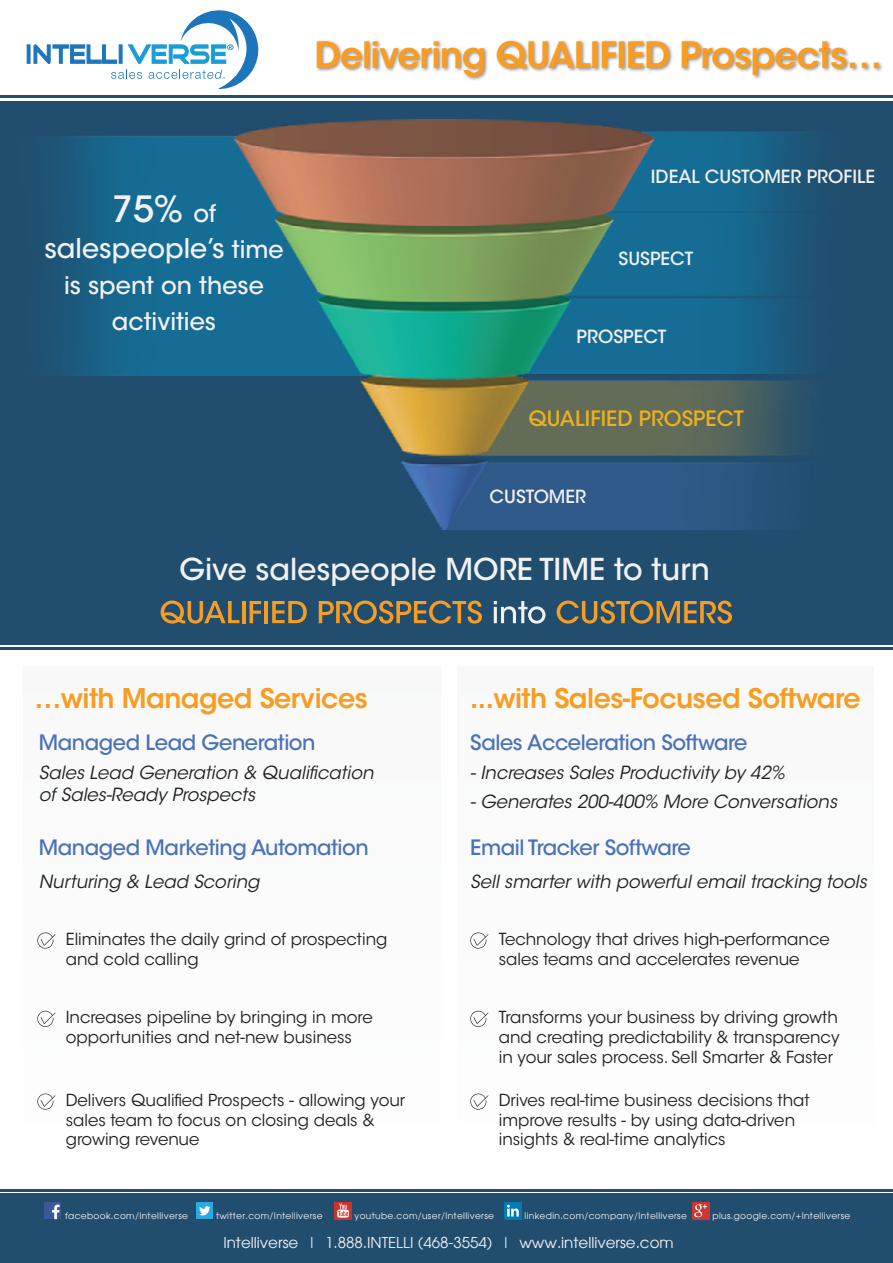
<style>
.page{position:relative;width:893px;height:1263px;background:#fff}
.page>*{position:absolute;margin:0;border:0;box-sizing:border-box;transform-origin:0 0}
.t1{font:600 36px "ITC Avant Garde Std";letter-spacing:-.025em;color:#f89d22}
.t2{font:500 36px "ITC Avant Garde Std";color:#f1f1f2}
.t3{font:500 30px "ITC Avant Garde Std";color:#f1f1f2}
.t4{font:600 27px "ITC Avant Garde Std";letter-spacing:-.02em;color:#f89d22}
.t5{font:500 27px "ITC Avant Garde Std";color:#f1f1f2}
.t6{font:500 24px/36px "ITC Avant Garde Std";color:#f1f1f2;text-align:center}
.t7{font:500 21px "ITC Avant Garde Std";letter-spacing:-.02em;color:#4a71b7}
.t8{font:500 21px "ITC Avant Garde Std";color:#ecb020}
.t9{font:italic 18px/21.6px "ITC Avant Garde Std";color:#231f20}
.t10{font:500 18px "ITC Avant Garde Std";color:#f1f1f2}
.t11{font:16.5px/19.8px "ITC Avant Garde Std";color:#231f20}
.t12{font:15px "Sanskrit Avante Garde Normal";color:#f1f1f2}
.t13{font:9px "Sanskrit Avante Garde Normal";letter-spacing:.04em;color:#f1f1f2}
.s1{font-size:24px}
</style>
<div class="page">
<div style="left:24px;top:666px;width:416px;height:510px;background:#fbfbfb"></div>
<div style="left:457px;top:666px;width:417px;height:510px;background:#fbfbfb"></div>
<div style="left:0;top:1194px;width:893px;height:69px;background:#214e6e"></div>
<div style="left:0;top:101px;width:893px;height:544px;background:#214e6e"></div>
<hr style="left:0;top:647px;width:893px;height:3px;background:#214e6e">
<hr style="left:0;top:1189px;width:893px;height:3px;background:#214e6e">
<div style="left:44px;top:1202px;width:17px;height:17px;background:#3b5999"></div>
<svg style="left:52px;top:1204px;width:8px;height:15px"></svg>
<div style="left:196px;top:1202px;width:17px;height:17px;background:#2aa8e0"></div>
<svg style="left:199px;top:1206px;width:11px;height:9px"></svg>
<div style="left:504px;top:1202px;width:18px;height:17px;background:#017bb6"></div>
<svg style="left:507px;top:1205px;width:12px;height:11px"></svg>
<div style="left:334px;top:1202px;width:18px;height:17px;background:#cd332d"></div>
<svg style="left:337px;top:1203px;width:12px;height:14px"></svg>
<div style="left:692px;top:1202px;width:17px;height:17px;background:#cc3732"></div>
<svg style="left:694px;top:1204px;width:13px;height:13px"></svg>
<img style="left:316px;top:40px;width:566px;height:40px">
<svg style="left:470px;top:932px;width:18px;height:17px"></svg>
<svg style="left:470px;top:1010px;width:18px;height:17px"></svg>
<svg style="left:470px;top:1093px;width:18px;height:17px"></svg>
<svg style="left:37px;top:932px;width:18px;height:17px"></svg>
<svg style="left:37px;top:1010px;width:18px;height:17px"></svg>
<svg style="left:37px;top:1093px;width:18px;height:17px"></svg>
<svg style="left:161px;top:600px;width:78px;height:24px"></svg>
<hr style="left:242px;top:601px;width:3px;height:22px;background:#f89d22">
<svg style="left:250px;top:601px;width:11px;height:22px"></svg>
<hr style="left:264px;top:601px;width:4px;height:22px;background:#f89d22">
<svg style="left:272px;top:601px;width:35px;height:22px"></svg>
<svg style="left:319px;top:600px;width:163px;height:24px"></svg>
<svg style="left:494px;top:601px;width:51px;height:23px"></svg>
<svg style="left:557px;top:600px;width:175px;height:24px"></svg>
<img style="left:60px;top:120px;width:742px;height:409px">
<hr style="left:0;top:95px;width:893px;height:3px;background:#214e6e">
<svg style="left:27px;top:44px;width:4px;height:20px"></svg>
<svg style="left:33px;top:10px;width:226px;height:79px"></svg>
<h1 class="t1" style="left:315px;top:32px;width:569px">Delivering QUALIFIED Prospects…</h1>
<h1 class="t2" style="left:112px;top:186px;width:106px">75% <span class="s1">of</span></h1>
<h3 class="t5" style="left:44px;top:231px;width:241px">salespeople’s <span class="s1">time</span></h3>
<h3 class="t6" style="left:64px;top:267px;width:201px">is spent on these activities</h3>
<p class="t10" style="left:651px;top:165px;width:226px">IDEAL CUSTOMER PROFILE</p>
<p class="t10" style="left:619px;top:247px;width:76px">SUSPECT</p>
<p class="t10" style="left:577px;top:326px;width:91px">PROSPECT</p>
<p class="t8" style="left:529px;top:405px;width:216px">QUALIFIED PROSPECT</p>
<p class="t10" style="left:490px;top:485px;width:98px">CUSTOMER</p>
<h2 class="t3" style="left:179px;top:550px;width:532px">Give salespeople MORE TIME to turn</h2>
<h3 class="t4" style="left:34px;top:681px;width:335px">…with Managed Services</h3>
<h3 class="t4" style="left:470px;top:681px;width:392px">...with Sales-Focused Software</h3>
<p class="t7" style="left:39px;top:729px;width:278px">Managed Lead Generation</p>
<p class="t7" style="left:470px;top:729px;width:279px">Sales Acceleration Software</p>
<p class="t9" style="left:39px;top:762px;width:336px">Sales Lead Generation &amp; Qualification of Sales-Ready Prospects</p>
<p class="t9" style="left:470px;top:762px;width:316px">- Increases Sales Productivity by 42%</p>
<p class="t9" style="left:470px;top:791px;width:368px">- Generates 200-400% More Conversations</p>
<p class="t7" style="left:39px;top:834px;width:332px">Managed Marketing Automation</p>
<p class="t7" style="left:470px;top:834px;width:222px">Email Tracker Software</p>
<p class="t9" style="left:39px;top:871px;width:222px">Nurturing &amp; Lead Scoring</p>
<p class="t9" style="left:470px;top:871px;width:398px">Sell smarter with powerful email tracking tools</p>
<p class="t11" style="left:66px;top:929px;width:323px">Eliminates the daily grind of prospecting and cold calling</p>
<p class="t11" style="left:499px;top:929px;width:333px">Technology that drives high-performance sales teams and accelerates revenue</p>
<p class="t11" style="left:66px;top:1007px;width:308px">Increases pipeline by bringing in more opportunities and net-new business</p>
<p class="t11" style="left:66px;top:1090px;width:341px">Delivers Qualified Prospects - allowing your sales team to focus on closing deals &amp; growing revenue</p>
<p class="t11" style="left:499px;top:1007px;width:342px;text-align:justify">Transforms your business by driving growth and creating predictability &amp; transparency in your sales process. Sell Smarter &amp; Faster</p>
<p class="t11" style="left:499px;top:1090px;width:312px">Drives real-time business decisions that improve results - by using data-driven insights &amp; real-time analytics</p>
<p class="t13" style="left:65px;top:1209px;width:125px">facebook.com/Intelliverse</p>
<p class="t13" style="left:216px;top:1209px;width:108px">twitter.com/Intelliverse</p>
<p class="t13" style="left:355px;top:1209px;width:141px">youtube.com/user/Intelliverse</p>
<p class="t13" style="left:525px;top:1209px;width:164px">linkedin.com/company/Intelliverse</p>
<p class="t13" style="left:713px;top:1209px;width:139px">plus.google.com/+Intelliverse</p>
<p class="t12" style="left:223px;top:1233px;width:452px">Intelliverse | 1.888.INTELLI (468-3554) | www.intelliverse.com</p>
</div>
